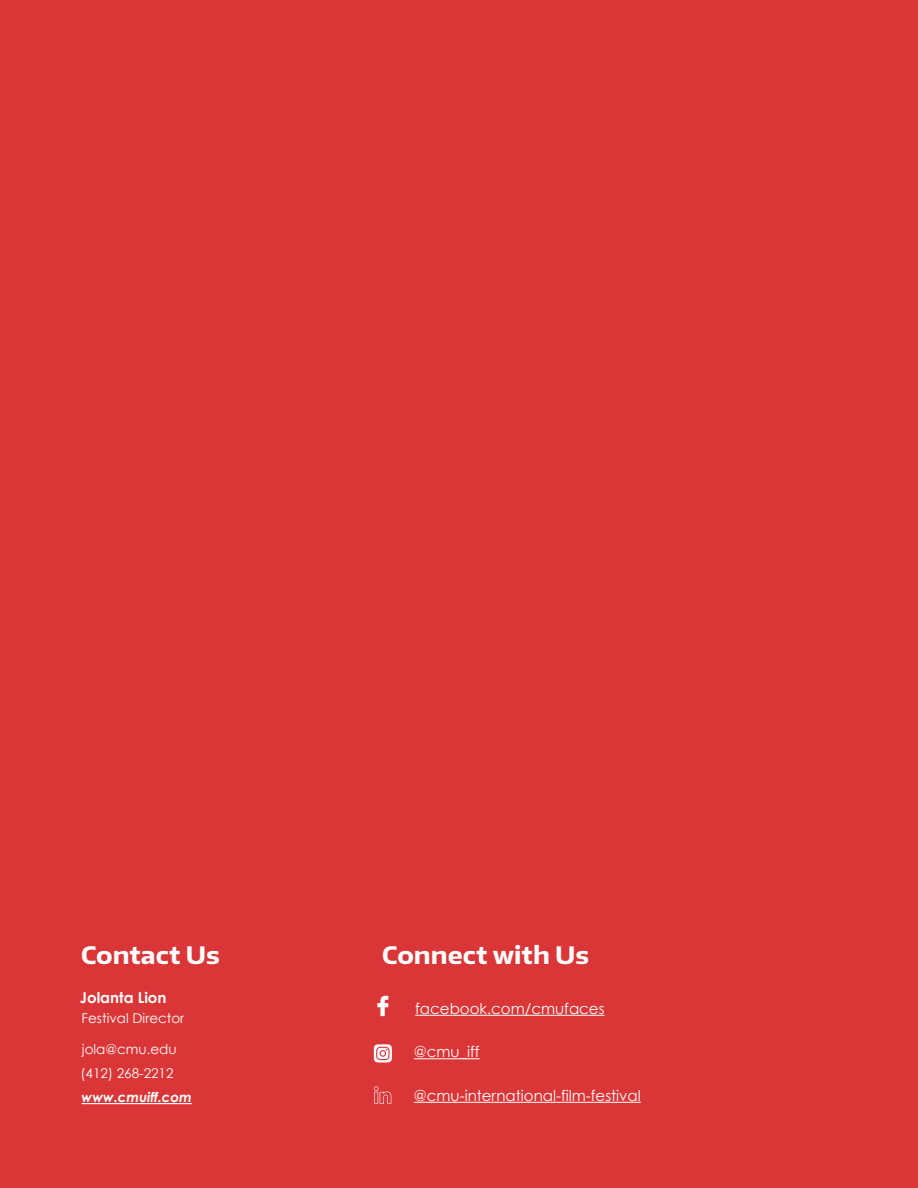
<style>
.page{position:relative;width:918px;height:1188px;background:#db3637}
.page>*{position:absolute;margin:0;border:0;box-sizing:border-box;transform-origin:0 0}
.Subhead{font:700 24px "Encode Sans Wide";color:#fff}
.Body{font:15px "Century Gothic";color:#fff}
.Body-2{font:700 15px "Century Gothic";color:#fff}
.Body-3{font:13.5px/24px "Century Gothic";color:#fff}
.s1{font-weight:700;font-style:italic}
</style>
<div class="page">
<hr style="left:82px;top:1103px;width:110px;height:1px;background:#fff">
<hr style="left:415px;top:1015px;width:190px;height:1px;background:#fff">
<hr style="left:414px;top:1058px;width:66px;height:1px;background:#fff">
<hr style="left:414px;top:1102px;width:227px;height:1px;background:#fff">
<svg style="left:377px;top:996px;width:11px;height:20px"></svg>
<svg style="left:374px;top:1044px;width:18px;height:18px"></svg>
<svg style="left:374px;top:1086px;width:17px;height:18px"></svg>
<p class="Subhead" style="left:81px;top:939px;width:140px">Contact Us</p>
<p class="Body-2" style="left:80px;top:988px;width:88px">Jolanta Lion</p>
<p class="Body-3" style="left:82px;top:1006px;width:104px">Festival Director</p>
<p class="Body-3" style="left:81px;top:1037px;width:113px">jola@cmu.edu (412) 268-2212 <span class="s1">www.cmuiff.com</span></p>
<p class="Subhead" style="left:382px;top:939px;width:208px">Connect with Us</p>
<p class="Body" style="left:415px;top:999px;width:191px">facebook.com/cmufaces</p>
<p class="Body" style="left:414px;top:1043px;width:67px">@cmu_iff</p>
<p class="Body" style="left:414px;top:1086px;width:229px">@cmu-international-film-festival</p>
</div>
